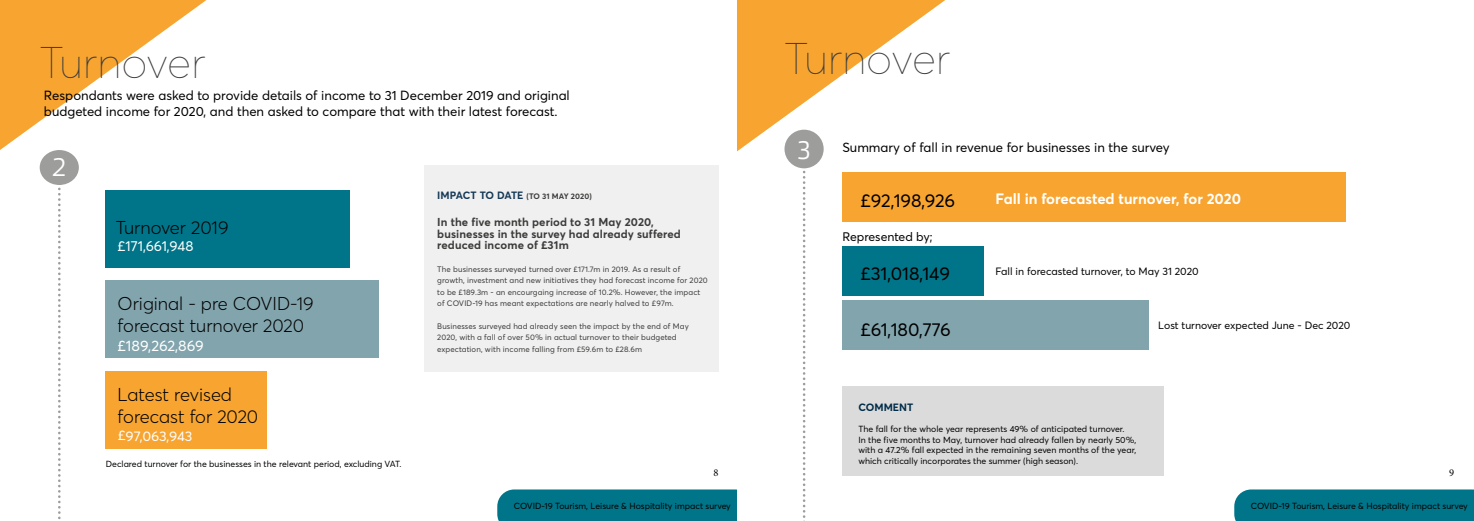
<style>
.page{position:relative;width:1474px;height:521px;background:#fff}
.page>*{position:absolute;margin:0;border:0;box-sizing:border-box;transform-origin:0 0}
.t1{font:100 43.75px "Averta";letter-spacing:.01em;color:#3c3c3b}
.t2{font:300 26.25px "Carnac";color:#fff}
.t3{font:300 18.38px/22.1px "Averta";color:#000}
.t4{font:18.38px "Averta";letter-spacing:-.005em;color:#000}
.t5{font:14.96px "Averta";letter-spacing:-.005em;color:#fff}
.t6{font:700 14.88px "Averta";color:#fff}
.t7{font:14.17px "Averta";color:#fff}
.t8{font:13.83px "Averta";color:#fff}
.t9{font:13.12px/15.8px "Averta";color:#000}
.t10{font:12.25px "Averta";color:#000}
.t11{font:700 11.38px/11.4px "Averta";letter-spacing:.01em;color:#3c3c3b}
.t12{font:10.5px "Averta";color:#000}
.t13{font:700 10.5px "Averta";color:#002c49}
.t14{font:10.5px "Minion Pro";color:#000}
.t15{font:8.75px/10.5px "Averta";color:#000}
.t16{font:7.88px/11.4px "Averta";letter-spacing:.01em;color:#3c3c3b}
.t17{font:700 7.88px "Averta";letter-spacing:.01em;color:#3c3c3b}
.s1{font-size:10.5px;color:#153956}
.s2{font-family:"Carnac";font-weight:300;font-size:26.25px;color:#fff}
</style>
<div class="page">
<div style="left:497px;top:489px;width:240px;height:32px;background:#007589"></div>
<svg style="left:737px;top:0;width:208px;height:151px;fill:#f7a430"></svg>
<svg style="left:0;top:0;width:206px;height:150px"></svg>
<div style="left:1234px;top:489px;width:239px;height:32px;background:#007589"></div>
<div style="left:423px;top:165px;width:295px;height:206px;background:#f0f0f0"></div>
<svg style="left:58px;top:187px;width:3px;height:333px"></svg>
<div style="left:40px;top:150px;width:39px;height:35px;background:#9d9d9c;border-radius:50%"></div>
<div style="left:106px;top:190px;width:244px;height:77px;background:#007589"></div>
<div style="left:105px;top:281px;width:274px;height:77px;background:#82a4ad"></div>
<div style="left:105px;top:371px;width:162px;height:77px;background:#f7a430"></div>
<div style="left:842px;top:386px;width:321px;height:90px;background:#dbdbdb"></div>
<svg style="left:802px;top:168px;width:3px;height:353px"></svg>
<div style="left:784px;top:130px;width:39px;height:38px;background:#9d9d9c;border-radius:50%"></div>
<div style="left:842px;top:300px;width:306px;height:50px;background:#82a4ad"></div>
<div style="left:842px;top:246px;width:142px;height:49px;background:#007589"></div>
<div style="left:842px;top:172px;width:503px;height:50px;background:#f7a430"></div>
<h1 class="t1" style="left:40px;top:32px;width:167px">Turnover</h1>
<h3 class="t9" style="left:44px;top:87px;width:527px">Respondants were asked to provide details of income to 31 December 2019 and original budgeted income for 2020, and then asked to compare that with their latest forecast.</h3>
<h2 class="t2" style="left:52px;top:151px;width:16px">2</h2>
<h3 class="t3" style="left:116px;top:216px;width:114px">Turnover 2019</h3>
<h3 class="t7" style="left:118px;top:236px;width:77px">£171,661,948</h3>
<h3 class="t3" style="left:118px;top:292px;width:197px">Original - pre COVID-19 forecast turnover 2020</h3>
<h3 class="t5" style="left:118px;top:335px;width:88px">£189,262,869</h3>
<p class="t17" style="left:437px;top:191px;width:156px"><span class="s1">IMPACT TO DATE</span> (TO 31 MAY 2020)</p>
<h3 class="t11" style="left:437px;top:216px;width:245px">In the five month period to 31 May 2020, businesses in the survey had already suffered reduced income of £31m</h3>
<p class="t16" style="left:437px;top:263px;width:272px">The businesses surveyed turned over £171.7m in 2019. As a result of growth, investment and new initiatives they had forecast income for 2020 to be £189.3m - an encourgaing increase of 10.2%. However, the impact of COVID-19 has meant expectations are nearly halved to £97m.</p>
<p class="t16" style="left:437px;top:320px;width:253px">Businesses surveyed had already seen the impact by the end of May<br>2020, with a fall of over 50% in actual turnover to their budgeted expectation, with income falling from £59.6m to £28.6m</p>
<h1 class="t1" style="left:784px;top:29px;width:167px">Turnover</h1>
<h3 class="t9" style="left:796px;top:139px;width:374px"><span class="s2">3</span> Summary of fall in revenue for businesses in the survey</h3>
<h3 class="t4" style="left:860px;top:188px;width:96px">£92,198,926</h3>
<h3 class="t6" style="left:995px;top:188px;width:247px">Fall in forecasted turnover, for 2020</h3>
<h3 class="t10" style="left:842px;top:228px;width:92px">Represented by;</h3>
<h3 class="t4" style="left:860px;top:261px;width:91px">£31,018,149</h3>
<h3 class="t4" style="left:860px;top:317px;width:92px">£61,180,776</h3>
<h3 class="t12" style="left:995px;top:264px;width:205px">Fall in forecasted turnover, to May 31 2020</h3>
<h3 class="t12" style="left:1158px;top:318px;width:194px">Lost turnover expected June - Dec 2020</h3>
<h3 class="t3" style="left:118px;top:383px;width:142px">Latest revised forecast for 2020</h3>
<h3 class="t8" style="left:118px;top:426px;width:76px;rotate:1deg">£97,063,943</h3>
<p class="t15" style="left:106px;top:458px;width:297px">Declared turnover for the businesses in the relevant period, excluding VAT.</p>
<h3 class="t13" style="left:858px;top:400px;width:56px">COMMENT</h3>
<p class="t15" style="left:858px;top:423px;width:279px">The fall for the whole year represents 49% of anticipated turnover.<br>In the five months to May, turnover had already fallen by nearly 50%, with a 47.2% fall expected in the remaining seven months of the year, which critically incorporates the summer (high season).</p>
<h3 class="t14" style="left:713px;top:466px;width:7px">8</h3>
<h3 class="t14" style="left:1449px;top:466px;width:7px">9</h3>
<p class="t15" style="left:513px;top:500px;width:219px">COVID-19 Tourism, Leisure &amp; Hospitality impact survey</p>
<p class="t15" style="left:1250px;top:500px;width:219px">COVID-19 Tourism, Leisure &amp; Hospitality impact survey</p>
</div>
